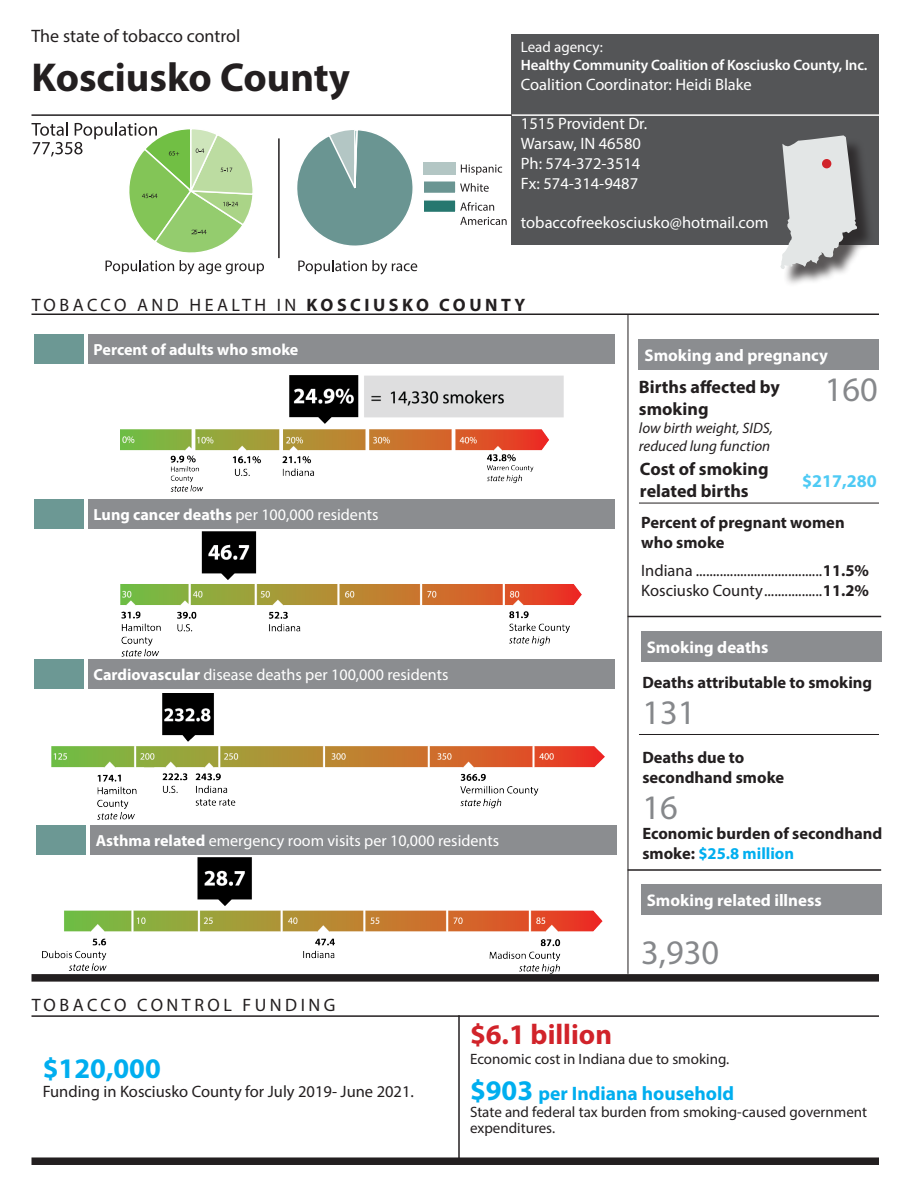
<style>
.page{position:relative;width:918px;height:1188px;background:#fff}
.page>*{position:absolute;margin:0;border:0;box-sizing:border-box;transform-origin:0 0}
.t1{font:700 40.5px "Myriad Pro";color:#231f20}
.t2{font:34.5px "Myriad Pro";color:#86888b}
.t3{font:700 28.5px "Myriad Pro";color:#d1232a}
.t4{font:700 28.5px "Myriad Pro";color:#00aeef}
.t5{font:700 19.5px "Myriad Pro";color:#00aeef}
.t6{font:18px "Myriad Pro";letter-spacing:.195em;color:#231f20}
.t7{font:700 18px/21.6px "Myriad Pro";color:#231f20}
.t8{font:18px "Myriad Pro";color:#231f20}
.t9{font:700 18px "Myriad Pro";color:#4ecaf4}
.t10{font:700 16.95px "Myriad Pro";color:#fff}
.t11{font:16.5px "Myriad Pro";color:#231f20}
.t12{font:700 16.5px/19.8px "Myriad Pro";color:#231f20}
.t13{font:16.5px "Myriad Pro";color:#fff}
.t14{font:16.05px "Myriad Pro";color:#fff}
.t15{font:700 16.05px "Myriad Pro";color:#fff}
.t16{font:15px/16.5px "Myriad Pro";color:#231f20}
.t17{font:600 15px "Myriad Pro";letter-spacing:-.01em;color:#fff}
.t18{font:italic 15px/18px "Myriad Pro";color:#231f20}
.t19{font:15px "Myriad Pro";color:#fff}
.s1{font-weight:700}
.s2{color:#00aeef}
.s3{font-size:28.5px}
</style>
<div class="page">
<div style="left:88px;top:499px;width:526px;height:29px;background:#8b8d90"></div>
<div style="left:88px;top:335px;width:526px;height:29px;background:#8b8d90"></div>
<div style="left:639px;top:339px;width:240px;height:31px;background:#8b8d90"></div>
<div style="left:641px;top:631px;width:240px;height:31px;background:#8b8d90"></div>
<div style="left:641px;top:884px;width:240px;height:31px;background:#8b8d90"></div>
<div style="left:88px;top:659px;width:526px;height:30px;background:#8b8d90"></div>
<div style="left:90px;top:825px;width:526px;height:29px;background:#8b8d90"></div>
<div style="left:34px;top:659px;width:50px;height:30px;background:#6c9894"></div>
<div style="left:36px;top:825px;width:50px;height:29px;background:#6c9894"></div>
<div style="left:34px;top:499px;width:50px;height:29px;background:#6c9894"></div>
<div style="left:34px;top:335px;width:50px;height:29px;background:#6c9894"></div>
<div style="left:32px;top:974px;width:847px;height:8px;background:#231f20"></div>
<div style="left:32px;top:1157px;width:847px;height:8px;background:#231f20"></div>
<hr style="left:32px;top:314px;width:847px;height:1px;background:#231f20">
<hr style="left:32px;top:1015px;width:847px;height:2px;background:#231f20">
<hr style="left:628px;top:315px;width:1px;height:659px;background:#231f20">
<hr style="left:458px;top:1015px;width:2px;height:146px;background:#231f20">
<hr style="left:639px;top:503px;width:240px;height:1px;background:#231f20">
<hr style="left:639px;top:734px;width:240px;height:1px;background:#231f20">
<hr style="left:628px;top:616px;width:253px;height:1px;background:#231f20">
<hr style="left:628px;top:869px;width:253px;height:2px;background:#231f20">
<div style="left:512px;top:34px;width:367px;height:211px;background:#545557"></div>
<hr style="left:504px;top:114px;width:388px;height:2px;background:#fff">
<hr style="left:32px;top:114px;width:480px;height:2px;background:#231f20">
<div style="left:784px;top:138px;width:91px;height:149px;background:#231f20;opacity:.75"></div>
<svg style="left:780px;top:135px;width:77px;height:134px;background:#c0c2c2"></svg>
<div style="left:822px;top:159px;width:9px;height:9px;background:#d1232a;border-radius:50%"></div>
<hr style="left:278px;top:138px;width:2px;height:120px;background:#231f20">
<svg style="left:32px;top:122px;width:232px;height:153px"></svg>
<svg style="left:298px;top:260px;width:119px;height:15px"></svg>
<div style="left:423px;top:162px;width:33px;height:12px;background:#b3c6c4"></div>
<div style="left:423px;top:180px;width:34px;height:14px;background:#6a9592;border:2px solid #fff"></div>
<div style="left:423px;top:199px;width:34px;height:14px;background:#26776f;border:2px solid #fff"></div>
<svg style="left:297px;top:130px;width:116px;height:116px"></svg>
<svg style="left:461px;top:165px;width:41px;height:10px"></svg>
<svg style="left:460px;top:183px;width:29px;height:9px"></svg>
<svg style="left:460px;top:202px;width:34px;height:9px"></svg>
<svg style="left:460px;top:217px;width:47px;height:8px"></svg>
<img style="left:51px;top:694px;width:554px;height:126px">
<img style="left:43px;top:857px;width:559px;height:116px">
<img style="left:121px;top:376px;width:443px;height:115px">
<img style="left:120px;top:532px;width:462px;height:124px">
<p class="t8" style="left:32px;top:25px;width:210px">The state of tobacco control</p>
<p class="t1" style="left:32px;top:51px;width:320px">Kosciusko County</p>
<p class="t19" style="left:521px;top:37px;width:84px">Lead agency:</p>
<p class="t17" style="left:521px;top:55px;width:348px">Healthy Community Coalition of Kosciusko County, Inc.</p>
<p class="t13" style="left:521px;top:74px;width:233px">Coalition Coordinator: Heidi Blake</p>
<p class="t13" style="left:521px;top:113px;width:128px">1515 Provident Dr.</p>
<p class="t13" style="left:521px;top:133px;width:122px">Warsaw, IN 46580</p>
<p class="t13" style="left:521px;top:153px;width:121px">Ph: 574-372-3514</p>
<p class="t13" style="left:521px;top:173px;width:119px">Fx: 574-314-9487</p>
<p class="t13" style="left:521px;top:212px;width:249px">tobaccofreekosciusko@hotmail.com</p>
<p class="t6" style="left:32px;top:293px;width:495px">TOBACCO AND HEALTH IN <span class="s1">KOSCIUSKO COUNTY</span></p>
<p class="t15" style="left:94px;top:339px;width:206px">Percent of adults who smoke</p>
<p class="t10" style="left:645px;top:344px;width:185px">Smoking and pregnancy</p>
<p class="t7" style="left:639px;top:376px;width:142px">Births affected by smoking</p>
<p class="t18" style="left:639px;top:418px;width:135px">low birth weight, SIDS, reduced lung function</p>
<p class="t2" style="left:825px;top:369px;width:55px">160</p>
<p class="t14" style="left:94px;top:504px;width:286px"><span class="s1">Lung cancer deaths</span> per 100,000 residents</p>
<p class="t14" style="left:94px;top:665px;width:356px"><span class="s1">Cardiovascular</span> disease deaths per 100,000 residents</p>
<p class="t14" style="left:96px;top:830px;width:405px"><span class="s1">Asthma related</span> emergency room visits per 10,000 residents</p>
<p class="t6" style="left:32px;top:994px;width:305px">TOBACCO CONTROL FUNDING</p>
<p class="t7" style="left:640px;top:458px;width:130px">Cost of smoking related births</p>
<p class="t9" style="left:802px;top:469px;width:76px">$217,280</p>
<p class="t12" style="left:641px;top:512px;width:205px">Percent of pregnant women who smoke</p>
<p class="t11" style="left:641px;top:561px;width:230px">Indiana .....................................<span class="s1">11.5%</span></p>
<p class="t11" style="left:641px;top:581px;width:230px">Kosciusko County.................<span class="s1">11.2%</span></p>
<p class="t10" style="left:647px;top:636px;width:123px">Smoking deaths</p>
<p class="t12" style="left:642px;top:672px;width:231px">Deaths attributable to smoking</p>
<p class="t2" style="left:642px;top:691px;width:55px">131</p>
<p class="t12" style="left:642px;top:747px;width:143px">Deaths due to secondhand smoke</p>
<p class="t2" style="left:642px;top:786px;width:37px">16</p>
<p class="t12" style="left:642px;top:823px;width:241px">Economic burden of secondhand smoke: <span class="s2">$25.8 million</span></p>
<p class="t10" style="left:647px;top:889px;width:176px">Smoking related illness</p>
<p class="t2" style="left:641px;top:931px;width:79px">3,930</p>
<p class="t4" style="left:43px;top:1049px;width:120px">$120,000</p>
<p class="t11" style="left:43px;top:1082px;width:373px">Funding in Kosciusko County for July 2019- June 2021.</p>
<p class="t3" style="left:470px;top:1016px;width:144px">$6.1 billion</p>
<p class="t16" style="left:470px;top:1050px;width:261px">Economic cost in Indiana due to smoking.</p>
<p class="t5" style="left:470px;top:1081px;width:266px"><span class="s3">$903</span> per Indiana household</p>
<p class="t16" style="left:470px;top:1103px;width:399px">State and federal tax burden from smoking-caused government expenditures.</p>
</div>
